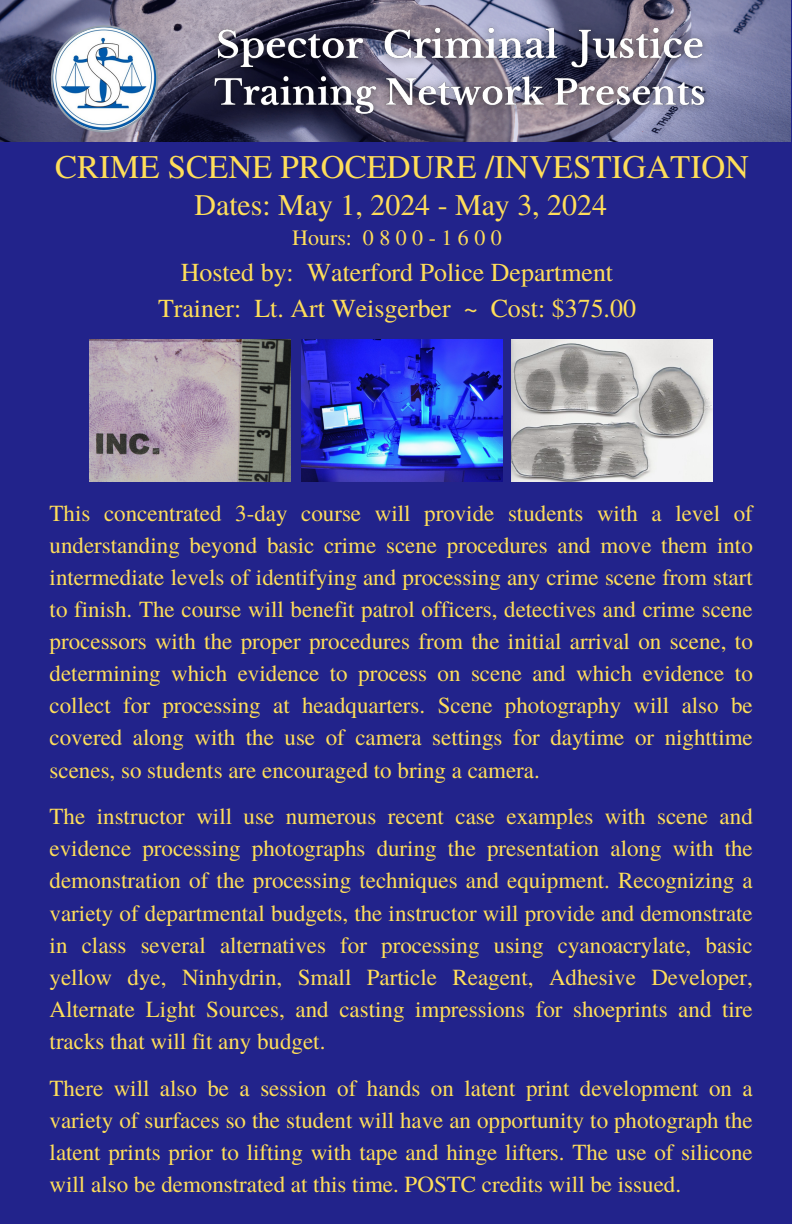
<style>
.page{position:relative;width:792px;height:1224px;background:#22238b}
.page>*{position:absolute;margin:0;border:0;box-sizing:border-box;transform-origin:0 0}
.t1{font:33px "Te X Gyre Termes";color:#ffde59}
.t2{font:29.8px "Te X Gyre Termes";color:#ffde59}
.t3{font:26px/36px "Te X Gyre Termes";color:#ffde59;text-align:center}
.t4{font:23px/32px "Te X Gyre Termes";color:#ffde59;text-align:justify}
.t5{font:22px "Te X Gyre Termes";letter-spacing:.25em;color:#ffde59}
</style>
<div class="page">
<img style="left:0;top:0;width:790px;height:141px">
<img style="left:90px;top:339px;width:201px;height:143px">
<img style="left:301px;top:339px;width:201px;height:143px">
<img style="left:511px;top:339px;width:201px;height:143px">
<svg style="left:51px;top:25px;width:107px;height:107px;background:#b2bece"></svg>
<img style="left:192px;top:12px;width:527px;height:117px">
<p class="t1" style="left:55px;top:143px;width:695px">CRIME SCENE PROCEDURE /INVESTIGATION</p>
<p class="t2" style="left:195px;top:184px;width:414px">Dates: May 1, 2024 - May 3, 2024</p>
<p class="t5" style="left:292px;top:222px;width:211px">Hours: 0800-1600</p>
<p class="t3" style="left:158px;top:253px;width:480px">Hosted by: Waterford Police Department<br>Trainer: Lt. Art Weisgerber ~ Cost: $375.00</p>
<p class="t4" style="left:50px;top:496px;width:705px">This concentrated 3-day course will provide students with a level of understanding beyond basic crime scene procedures and move them into intermediate levels of identifying and processing any crime scene from start to finish. The course will benefit patrol officers, detectives and crime scene processors with the proper procedures from the initial arrival on scene, to determining which evidence to process on scene and which evidence to collect for processing at headquarters. Scene photography will also be covered along with the use of camera settings for daytime or nighttime scenes, so students are encouraged to bring a camera.</p>
<h1 class="t4" style="left:50px;top:799px;width:705px">The instructor will use numerous recent case examples with scene and evidence processing photographs during the presentation along with the demonstration of the processing techniques and equipment. Recognizing a variety of departmental budgets, the instructor will provide and demonstrate in class several alternatives for processing using cyanoacrylate, basic yellow dye, Ninhydrin, Small Particle Reagent, Adhesive Developer, Alternate Light Sources, and casting impressions for shoeprints and tire tracks that will fit any budget.</h1>
<h3 class="t4" style="left:50px;top:1071px;width:705px">There will also be a session of hands on latent print development on a variety of surfaces so the student will have an opportunity to photograph the latent prints prior to lifting with tape and hinge lifters. The use of silicone will also be demonstrated at this time. POSTC credits will be issued.</h3>
</div>
